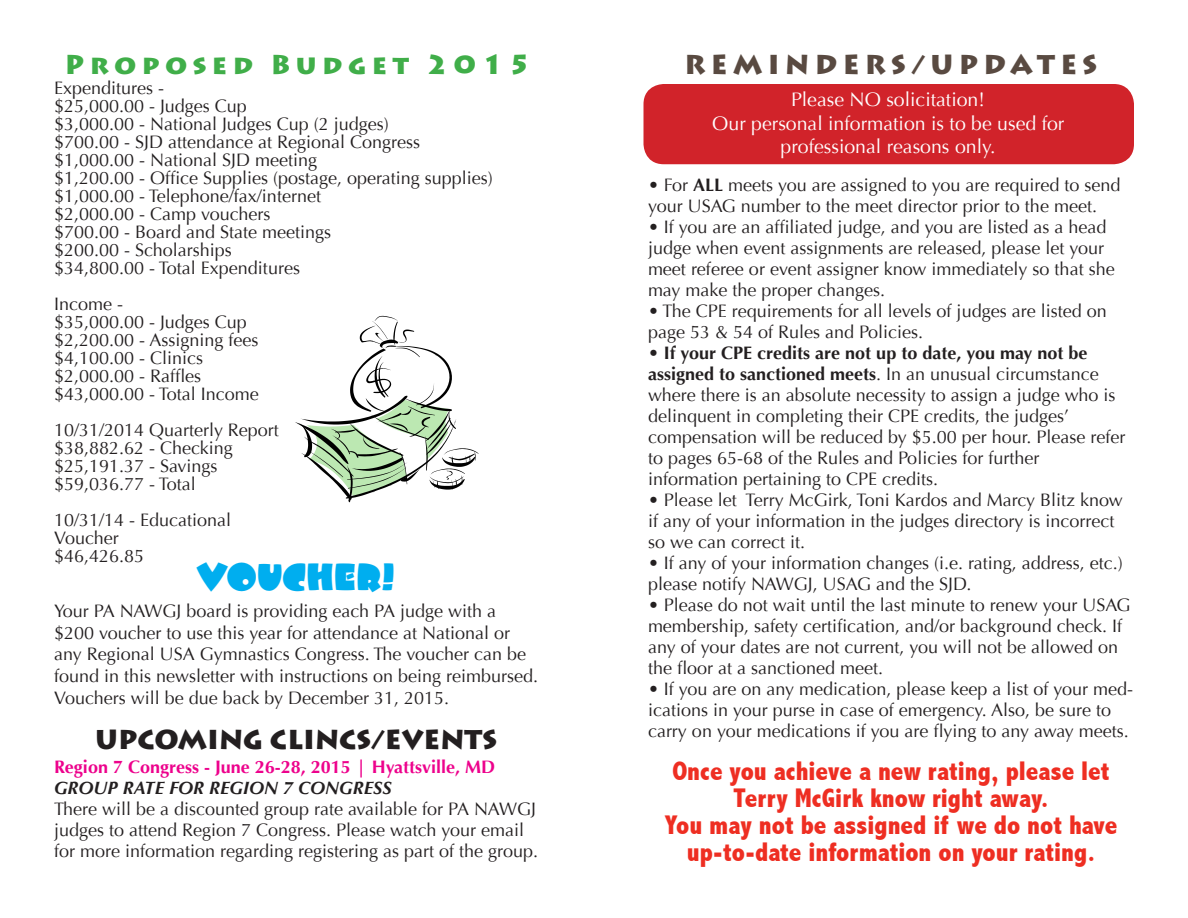
<style>
.page{position:relative;width:1188px;height:918px;background:#fff}
.page>*{position:absolute;margin:0;border:0;box-sizing:border-box;transform-origin:0 0}
.t1{font:37.5px "Beesknees Std";color:#00aeef}
.t2{font:800 condensed 27px/27px "Abadi";color:#ee2e22;text-align:center}
.t3{font:900 27px "Lithos Pro";color:#231f20}
.t4{font:900 27px "Lithos Pro";letter-spacing:.2em;color:#40ae49}
.t5{font:900 27px "Lithos Pro";letter-spacing:.2em;color:#594a41}
.t6{font:19.5px "Optima";color:#fff}
.Text{font:18px/21px "Optima";color:#231f20}
.t7{font:700 18px "Optima";color:#ed028c}
.t8{font:italic 700 18px "Optima";color:#231f20}
.s1{font-weight:700}
</style>
<div class="page">
<div style="left:646px;top:86px;width:486px;height:76px;background:#d1232a;border-radius:18px"></div>
<div style="left:644px;top:84px;width:490px;height:80px;border:4px solid #d1232a;border-radius:18px"></div>
<svg style="left:295px;top:316px;width:184px;height:186px"></svg>
<p class="t4" style="left:65px;top:47px;width:467px">Proposed Budget 2015</p>
<p class="Text" style="left:54px;top:78px;width:112px">Expenditures -</p>
<p class="Text" style="left:54px;top:96px;width:194px">$25,000.00 - Judges Cup</p>
<p class="Text" style="left:54px;top:114px;width:336px">$3,000.00 - National Judges Cup (2 judges)</p>
<p class="Text" style="left:54px;top:132px;width:368px">$700.00 - SJD attendance at Regional Congress</p>
<p class="Text" style="left:54px;top:150px;width:265px">$1,000.00 - National SJD meeting</p>
<p class="Text" style="left:54px;top:168px;width:441px">$1,200.00 - Office Supplies (postage, operating supplies)</p>
<p class="Text" style="left:54px;top:186px;width:269px">$1,000.00 - Telephone/fax/internet</p>
<p class="Text" style="left:54px;top:204px;width:218px">$2,000.00 - Camp vouchers</p>
<p class="Text" style="left:54px;top:222px;width:279px">$700.00 - Board and State meetings</p>
<p class="Text" style="left:54px;top:240px;width:179px">$200.00 - Scholarships</p>
<p class="Text" style="left:54px;top:258px;width:248px">$34,800.00 - Total Expenditures</p>
<p class="Text" style="left:54px;top:294px;width:71px">Income -</p>
<p class="Text" style="left:54px;top:312px;width:194px">$35,000.00 - Judges Cup</p>
<p class="Text" style="left:54px;top:330px;width:206px">$2,200.00 - Assigning fees</p>
<p class="Text" style="left:54px;top:348px;width:151px">$4,100.00 - Clinics</p>
<p class="Text" style="left:54px;top:366px;width:149px">$2,000.00 - Raffles</p>
<p class="Text" style="left:54px;top:384px;width:206px">$43,000.00 - Total Income</p>
<p class="Text" style="left:54px;top:420px;width:226px">10/31/2014 Quarterly Report</p>
<p class="Text" style="left:54px;top:438px;width:180px">$38,882.62 - Checking</p>
<p class="Text" style="left:54px;top:456px;width:165px">$25,191.37 - Savings</p>
<p class="Text" style="left:54px;top:474px;width:143px">$59,036.77 - Total</p>
<p class="Text" style="left:54px;top:511px;width:179px;line-height:18px">10/31/14 - Educational<br>Voucher</p>
<p class="Text" style="left:54px;top:546px;width:92px">$46,426.85</p>
<p class="t1" style="left:197px;top:553px;width:199px">VOUCHER!</p>
<p class="Text" style="left:54px;top:601px;width:486px;line-height:21.6px">Your PA NAWGJ board is providing each PA judge with a $200 voucher to use this year for attendance at National or any Regional USA Gymnastics Congress. The voucher can be found in this newsletter with instructions on being reimbursed.<br>Vouchers will be due back by December 31, 2015.</p>
<p class="t3" style="left:95px;top:723px;width:403px">UPCOMING CLINCS/EVENTS</p>
<p class="t7" style="left:54px;top:757px;width:443px">Region 7 Congress - June 26-28, 2015 | Hyattsville, MD</p>
<p class="t8" style="left:54px;top:777px;width:339px">GROUP RATE FOR REGION 7 CONGRESS</p>
<p class="Text" style="left:54px;top:799px;width:486px">There will be a discounted group rate available for PA NAWGJ judges to attend Region 7 Congress. Please watch your email for more information regarding registering as part of the group.</p>
<p class="t5" style="left:685px;top:47px;width:414px">REMINDERS/UPDATES</p>
<p class="t6" style="left:791px;top:88px;width:195px">Please NO solicitation!</p>
<p class="t6" style="left:712px;top:112px;width:354px">Our personal information is to be used for</p>
<p class="t6" style="left:781px;top:135px;width:216px">professional reasons only.</p>
<p class="Text" style="left:648px;top:174px;width:474px">• For <span class="s1">ALL</span> meets you are assigned to you are required to send your USAG number to the meet director prior to the meet.</p>
<p class="Text" style="left:648px;top:216px;width:468px">• If you are an affiliated judge, and you are listed as a head judge when event assignments are released, please let your meet referee or event assigner know immediately so that she may make the proper changes.</p>
<p class="Text" style="left:648px;top:300px;width:460px">• The CPE requirements for all levels of judges are listed on page 53 &amp; 54 of Rules and Policies.</p>
<p class="Text" style="left:648px;top:342px;width:469px">• <span class="s1">If your CPE credits are not up to date, you may not be assigned to sanctioned meets</span>. In an unusual circumstance where there is an absolute necessity to assign a judge who is delinquent in completing their CPE credits, the judges’</p>
<p class="Text" style="left:648px;top:426px;width:479px">compensation will be reduced by $5.00 per hour. Please refer to pages 65-68 of the Rules and Policies for further</p>
<p class="Text" style="left:648px;top:468px;width:292px">information pertaining to CPE credits.</p>
<p class="Text" style="left:648px;top:489px;width:476px">• Please let Terry McGirk, Toni Kardos and Marcy Blitz know if any of your information in the judges directory is incorrect so we can correct it.</p>
<p class="Text" style="left:648px;top:552px;width:476px">• If any of your information changes (i.e. rating, address, etc.) please notify NAWGJ, USAG and the SJD.</p>
<p class="Text" style="left:648px;top:594px;width:484px">• Please do not wait until the last minute to renew your USAG membership, safety certification, and/or background check. If any of your dates are not current, you will not be allowed on the floor at a sanctioned meet.</p>
<p class="Text" style="left:648px;top:678px;width:487px">• If you are on any medication, please keep a list of your med&shy;ications in your purse in case of emergency. Also, be sure to carry on your medications if you are flying to any away meets.</p>
<p class="t2" style="left:672px;top:758px;width:439px">Once you achieve a new rating, please let<br>Terry McGirk know right away.</p>
<p class="t2" style="left:665px;top:812px;width:454px">You may not be assigned if we do not have up-to-date information on your rating.</p>
</div>
